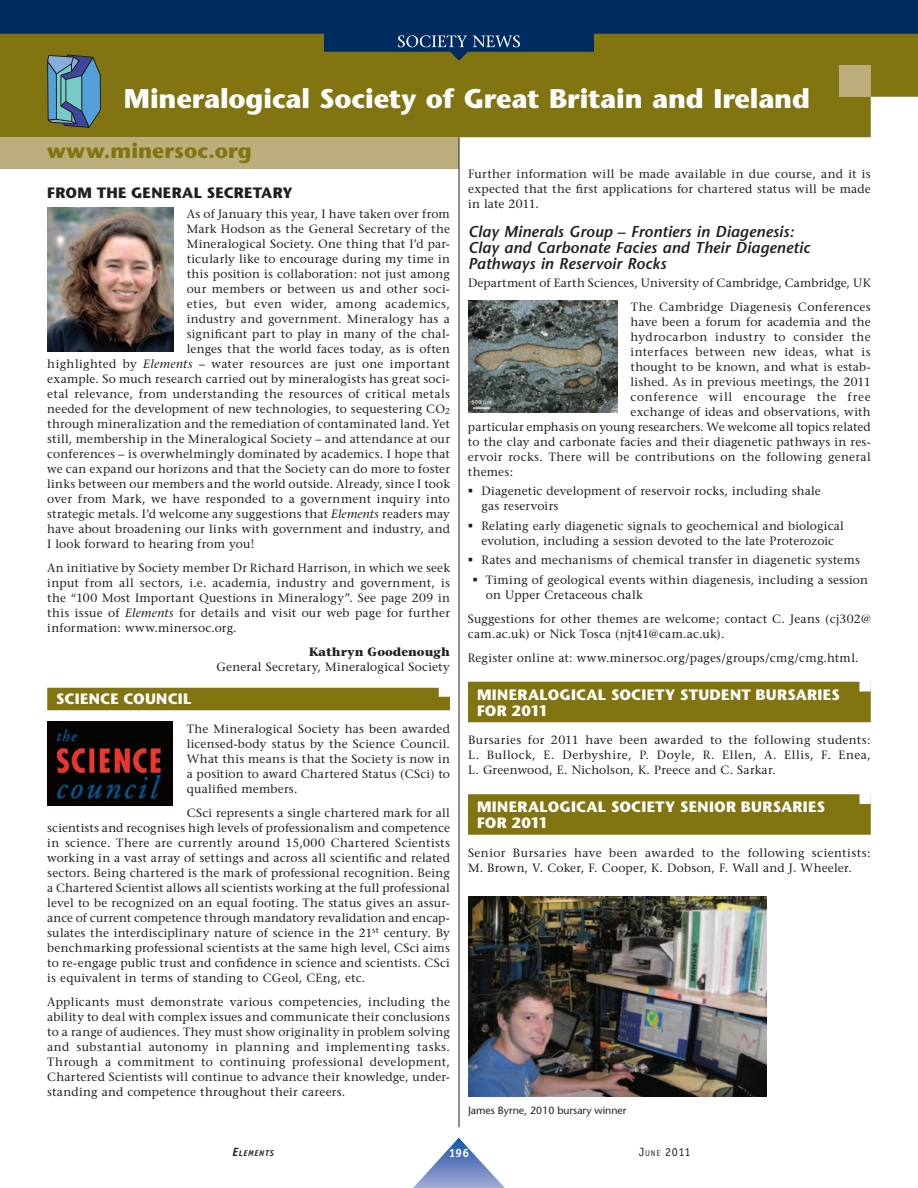
<style>
.page{position:relative;width:918px;height:1188px;background:#fff}
.page>*{position:absolute;margin:0;border:0;box-sizing:border-box;transform-origin:0 0}
.t1{font:700 27px "Stone Sans";letter-spacing:-.005em;color:#fff}
.t2{font:700 21px "Stone Sans";letter-spacing:.005em;color:#837412}
.t3{font:italic 600 15.75px/15.8px "Stone Sans";letter-spacing:.005em;color:#231f20}
.t4{font:700 15px/15.8px "Stone Sans";letter-spacing:.02em;color:#fff}
.t5{font:700 15px "Stone Sans";letter-spacing:.015em;color:#231f20}
.t6{font:12px/15px "Stone Serif";letter-spacing:.02em;color:#231f20;text-align:justify}
.t7{font:12px "Stone Serif";letter-spacing:.04em;color:#231f20}
.t8{font:12px "Stone Serif";letter-spacing:.06em;color:#231f20}
.t9{font:700 12px "Stone Serif";color:#231f20}
.t10{font:12px "Officina Sans";color:#231f20}
.t11{font:700 12px "Officina Sans";color:#fff}
.t12{font:10.5px "Stone Sans";color:#231f20}
.t13{font:italic 700 8.4px "Officina Sans";letter-spacing:.08em;color:#231f20}
.s1{font-style:italic}
.s2{font-size:12px}
.s3{font-size:8.4px}
</style>
<div class="page">
<div style="left:47px;top:688px;width:403px;height:22px;background:#837412"></div>
<div style="left:439px;top:686px;width:11px;height:11px;background:#fff"></div>
<img style="left:47px;top:208px;width:126px;height:144px">
<div style="left:47px;top:721px;width:126px;height:85px;background:#080302"></div>
<img style="left:57px;top:729px;width:104px;height:70px">
<div style="left:0;top:61px;width:918px;height:76px;background:#837412"></div>
<div style="left:0;top:137px;width:459px;height:32px;background:#bbae7a"></div>
<div style="left:839px;top:65px;width:32px;height:32px;background:#bbae7a"></div>
<svg style="left:47px;top:61px;width:54px;height:67px;background:#588aa2"></svg>
<hr style="left:61px;top:75px;width:1px;height:31px;background:#231f20">
<hr style="left:459px;top:137px;width:1px;height:990px;background:#231f20">
<div style="left:468px;top:682px;width:403px;height:40px;background:#837412"></div>
<div style="left:860px;top:681px;width:11px;height:11px;background:#fff"></div>
<div style="left:468px;top:794px;width:403px;height:41px;background:#837412"></div>
<div style="left:860px;top:794px;width:11px;height:10px;background:#fff"></div>
<img style="left:468px;top:300px;width:149px;height:112px">
<img style="left:468px;top:896px;width:299px;height:201px">
<svg style="left:413px;top:1138px;width:92px;height:50px"></svg>
<svg style="left:0;top:0;width:918px;height:61px;background:#304645"></svg>
<svg style="left:398px;top:35px;width:122px;height:12px"></svg>
<h1 class="t1" style="left:124px;top:88px;width:688px">Mineralogical Society of Great Britain and Ireland</h1>
<h2 class="t2" style="left:47px;top:143px;width:206px">www.minersoc.org</h2>
<p class="t5" style="left:47px;top:187px;width:247px">FROM THE GENERAL SECRETARY</p>
<p class="t6" style="left:187px;top:207px;width:265px">As of January this year, I have taken over from</p>
<p class="t6" style="left:187px;top:222px;width:265px">Mark Hodson as the General Secretary of the</p>
<p class="t6" style="left:187px;top:237px;width:265px">Mineralogical Society. One thing that I’d par-</p>
<p class="t6" style="left:187px;top:252px;width:265px">ticularly like to encourage during my time in</p>
<p class="t6" style="left:187px;top:267px;width:265px">this position is collaboration: not just among</p>
<p class="t6" style="left:187px;top:282px;width:265px">our members or between us and other soci-</p>
<p class="t7" style="left:187px;top:299px;width:265px">eties, but even wider, among academics,</p>
<p class="t6" style="left:187px;top:312px;width:265px">industry and government. Mineralogy has a</p>
<p class="t6" style="left:187px;top:327px;width:265px">significant part to play in many of the chal-</p>
<p class="t6" style="left:187px;top:342px;width:265px">lenges that the world faces today, as is often</p>
<p class="t6" style="left:47px;top:357px;width:404px">highlighted by <span class="s1">Elements</span> – water resources are just one important</p>
<p class="t6" style="left:47px;top:372px;width:404px">example. So much research carried out by mineralogists has great soci-</p>
<p class="t6" style="left:47px;top:387px;width:404px">etal relevance, from understanding the resources of critical metals</p>
<p class="t6" style="left:47px;top:402px;width:404px">needed for the development of new technologies, to sequestering CO<sub>2</sub></p>
<p class="t6" style="left:47px;top:417px;width:404px">through mineralization and the remediation of contaminated land. Yet</p>
<p class="t6" style="left:47px;top:432px;width:404px">still, membership in the Mineralogical Society – and attendance at our</p>
<p class="t6" style="left:47px;top:447px;width:404px">conferences – is overwhelmingly dominated by academics. I hope that</p>
<p class="t6" style="left:47px;top:462px;width:404px">we can expand our horizons and that the Society can do more to foster</p>
<p class="t6" style="left:47px;top:477px;width:404px">links between our members and the world outside. Already, since I took</p>
<p class="t6" style="left:47px;top:492px;width:404px">over from Mark, we have responded to a government inquiry into</p>
<p class="t6" style="left:47px;top:507px;width:404px">strategic metals. I’d welcome any suggestions that <span class="s1">Elements</span> readers may</p>
<p class="t6" style="left:47px;top:522px;width:404px">have about broadening our links with government and industry, and</p>
<p class="t6" style="left:47px;top:537px;width:209px">I look forward to hearing from you!</p>
<p class="t6" style="left:47px;top:561px;width:404px">An initiative by Society member Dr Richard Harrison, in which we seek input from all sectors, i.e. academia, industry and government, is the “100 Most Important Questions in Mineralogy”. See page 209 in this issue of <span class="s1">Elements</span> for details and visit our web page for further information: www.minersoc.org.</p>
<p class="t9" style="left:309px;top:647px;width:143px">Kathryn Goodenough</p>
<p class="t6" style="left:216px;top:660px;width:235px">General Secretary, Mineralogical Society</p>
<p class="t4" style="left:56px;top:693px;width:137px">SCIENCE COUNCIL</p>
<p class="t6" style="left:187px;top:722px;width:265px">The Mineralogical Society has been awarded licensed-body status by the Science Council.<br>What this means is that the Society is now in a position to award Chartered Status (CSci) to qualified members.</p>
<p class="t6" style="left:47px;top:806px;width:404px;text-indent:140px">CSci represents a single chartered mark for all scientists and recognises high levels of professionalism and competence in science. There are currently around 15,000 Chartered Scientists working in a vast array of settings and across all scientific and related sectors. Being chartered is the mark of professional recognition. Being a Chartered Scientist allows all scientists working at the full professional level to be recognized on an equal footing. The status gives an assur&shy;ance of current competence through mandatory revalidation and encap&shy;sulates the interdisciplinary nature of science in the 21<sup>st</sup> century. By benchmarking professional scientists at the same high level, CSci aims to re-engage public trust and confidence in science and scientists. CSci is equivalent in terms of standing to CGeol, CEng, etc.</p>
<p class="t6" style="left:47px;top:995px;width:404px">Applicants must demonstrate various competencies, including the ability to deal with complex issues and communicate their conclusions to a range of audiences. They must show originality in problem solving and substantial autonomy in planning and implementing tasks.<br>Through a commitment to continuing professional development, Chartered Scientists will continue to advance their knowledge, under&shy;standing and competence throughout their careers.</p>
<p class="t6" style="left:468px;top:167px;width:404px">Further information will be made available in due course, and it is expected that the first applications for chartered status will be made in late 2011.</p>
<h3 class="t3" style="left:468px;top:225px;width:344px">Clay Minerals Group – Frontiers in Diagenesis:<br>Clay and Carbonate Facies and Their Diagenetic<br>Pathways in Reservoir Rocks</h3>
<p class="t6" style="left:468px;top:272px;width:404px;line-height:24px;text-align:right">Department of Earth Sciences, University of Cambridge, Cambridge, UK<br>The Cambridge Diagenesis Conferences</p>
<p class="t6" style="left:631px;top:315px;width:242px">have been a forum for academia and the</p>
<p class="t6" style="left:631px;top:330px;width:242px">hydrocarbon industry to consider the</p>
<p class="t6" style="left:631px;top:345px;width:242px">interfaces between new ideas, what is</p>
<p class="t6" style="left:631px;top:360px;width:242px">thought to be known, and what is estab-</p>
<p class="t6" style="left:631px;top:375px;width:242px">lished. As in previous meetings, the 2011</p>
<p class="t8" style="left:631px;top:392px;width:242px">conference will encourage the free</p>
<p class="t6" style="left:631px;top:405px;width:242px">exchange of ideas and observations, with</p>
<p class="t6" style="left:468px;top:420px;width:404px">particular emphasis on young researchers. We welcome all topics related</p>
<p class="t6" style="left:468px;top:435px;width:404px">to the clay and carbonate facies and their diagenetic pathways in res-</p>
<p class="t6" style="left:468px;top:450px;width:404px">ervoir rocks. There will be contributions on the following general</p>
<p class="t6" style="left:468px;top:465px;width:47px">themes:</p>
<p class="t6" style="left:481px;top:485px;width:341px;text-indent:-14px">▪ Diagenetic development of reservoir rocks, including shale gas reservoirs</p>
<p class="t6" style="left:468px;top:519px;width:378px;text-align:center">▪ Relating early diagenetic signals to geochemical and biological evolution, including a session devoted to the late Proterozoic</p>
<p class="t6" style="left:468px;top:554px;width:393px">▪ Rates and mechanisms of chemical transfer in diagenetic systems</p>
<p class="t6" style="left:486px;top:573px;width:384px;text-indent:-14px">▪ Timing of geological events within diagenesis, including a session on Upper Cretaceous chalk</p>
<p class="t6" style="left:468px;top:612px;width:404px">Suggestions for other themes are welcome; contact C. Jeans (cj302@ cam.ac.uk) or Nick Tosca (njt41@cam.ac.uk).</p>
<p class="t6" style="left:468px;top:651px;width:392px">Register online at: www.minersoc.org/pages/groups/cmg/cmg.html.</p>
<p class="t4" style="left:477px;top:688px;width:364px">MINERALOGICAL SOCIETY STUDENT BURSARIES<br>FOR 2011</p>
<p class="t6" style="left:468px;top:734px;width:404px">Bursaries for 2011 have been awarded to the following students:<br>L. Bullock, E. Derbyshire, P. Doyle, R. Ellen, A. Ellis, F. Enea, L. Greenwood, E. Nicholson, K. Preece and C. Sarkar.</p>
<p class="t4" style="left:477px;top:801px;width:350px">MINERALOGICAL SOCIETY SENIOR BURSARIES<br>FOR 2011</p>
<p class="t6" style="left:468px;top:846px;width:404px">Senior Bursaries have been awarded to the following scientists:<br>M. Brown, V. Coker, F. Cooper, K. Dobson, F. Wall and J. Wheeler.</p>
<p class="t12" style="left:468px;top:1106px;width:160px">James Byrne, 2010 bursary winner</p>
<p class="t13" style="left:232px;top:1150px;width:43px"><span class="s2">E</span>LEMENTS</p>
<p class="t11" style="left:449px;top:1149px;width:22px">196</p>
<p class="t10" style="left:639px;top:1147px;width:53px">J<span class="s3">UNE</span> 2011</p>
</div>
